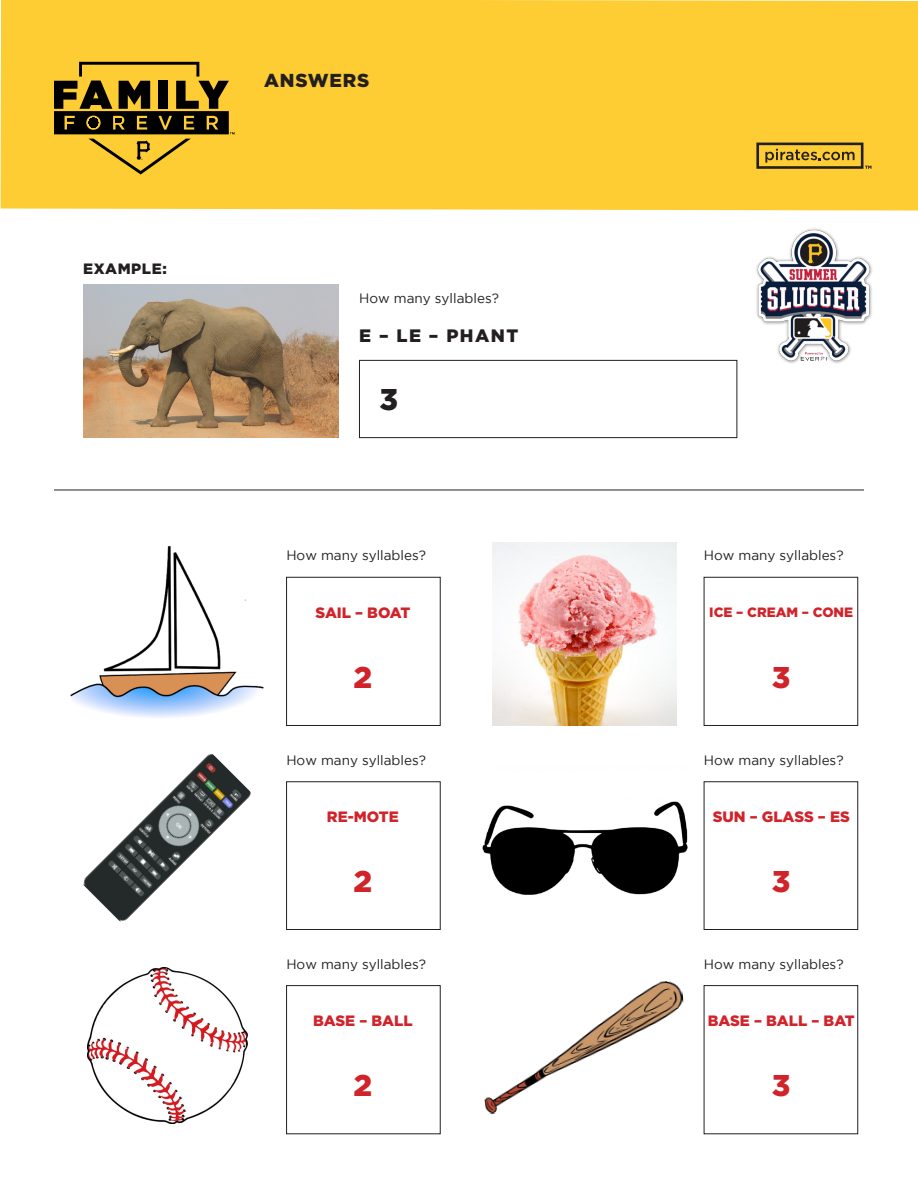
<style>
.page{position:relative;width:918px;height:1188px;background:#fff}
.page>*{position:absolute;margin:0;border:0;box-sizing:border-box;transform-origin:0 0}
.t1{font:900 30px "Gotham";color:#d1232a}
.t2{font:900 30px "Gotham";color:#231f20}
.t3{font:900 18.75px "Gotham";letter-spacing:.04em;color:#231f20}
.t4{font:900 18px "Gotham";letter-spacing:.08em;color:#231f20}
.t5{font:900 15px "Gotham";color:#d1232a}
.t6{font:900 15px "Gotham";letter-spacing:.04em;color:#231f20}
.t7{font:13.5px "Gotham";color:#231f20}
.t8{font:900 13.5px "Gotham";color:#d1232a}
</style>
<div class="page">
<div style="left:1px;top:0;width:917px;height:211px;background:#fecd33"></div>
<svg style="left:756px;top:143px;width:115px;height:26px;background:#b5932c"></svg>
<img style="left:756px;top:228px;width:116px;height:136px">
<img style="left:70px;top:545px;width:193px;height:173px">
<img style="left:88px;top:967px;width:159px;height:156px">
<img style="left:83px;top:754px;width:168px;height:168px">
<div style="left:286px;top:577px;width:154px;height:149px;border:1px solid #231f20"></div>
<div style="left:286px;top:782px;width:154px;height:148px;border:1px solid #231f20"></div>
<div style="left:286px;top:985px;width:154px;height:149px;border:1px solid #231f20"></div>
<img style="left:482px;top:801px;width:206px;height:94px">
<img style="left:492px;top:542px;width:185px;height:184px">
<img style="left:484px;top:981px;width:200px;height:133px">
<div style="left:704px;top:577px;width:154px;height:149px;border:1px solid #231f20"></div>
<div style="left:704px;top:782px;width:154px;height:148px;border:1px solid #231f20"></div>
<div style="left:704px;top:985px;width:154px;height:149px;border:1px solid #231f20"></div>
<img style="left:83px;top:285px;width:256px;height:153px">
<div style="left:359px;top:360px;width:378px;height:78px;border:1px solid #231f20"></div>
<hr style="left:54px;top:490px;width:810px;height:1px;background:#231f20">
<svg style="left:54px;top:62px;width:181px;height:113px;background:#a48521"></svg>
<p class="t6" style="left:83px;top:259px;width:85px">EXAMPLE:</p>
<p class="t3" style="left:264px;top:67px;width:107px">ANSWERS</p>
<p class="t7" style="left:359px;top:291px;width:141px">How many syllables?</p>
<p class="t4" style="left:359px;top:323px;width:160px">E – LE – PHANT</p>
<p class="t2" style="left:380px;top:379px;width:20px">3</p>
<p class="t7" style="left:286px;top:548px;width:141px">How many syllables?</p>
<p class="t7" style="left:704px;top:548px;width:141px">How many syllables?</p>
<p class="t5" style="left:315px;top:602px;width:96px">SAIL – BOAT</p>
<p class="t8" style="left:709px;top:603px;width:145px">ICE – CREAM – CONE</p>
<p class="t1" style="left:354px;top:657px;width:20px">2</p>
<p class="t1" style="left:772px;top:657px;width:20px">3</p>
<p class="t7" style="left:286px;top:753px;width:141px">How many syllables?</p>
<p class="t7" style="left:704px;top:753px;width:141px">How many syllables?</p>
<p class="t5" style="left:327px;top:806px;width:73px">RE-MOTE</p>
<p class="t5" style="left:713px;top:806px;width:139px">SUN – GLASS – ES</p>
<p class="t1" style="left:354px;top:861px;width:20px">2</p>
<p class="t1" style="left:772px;top:861px;width:20px">3</p>
<p class="t7" style="left:286px;top:956px;width:141px">How many syllables?</p>
<p class="t7" style="left:704px;top:956px;width:141px">How many syllables?</p>
<p class="t5" style="left:313px;top:1010px;width:101px">BASE – BALL</p>
<p class="t5" style="left:708px;top:1010px;width:149px">BASE – BALL – BAT</p>
<p class="t1" style="left:354px;top:1065px;width:20px">2</p>
<p class="t1" style="left:772px;top:1065px;width:20px">3</p>
</div>
